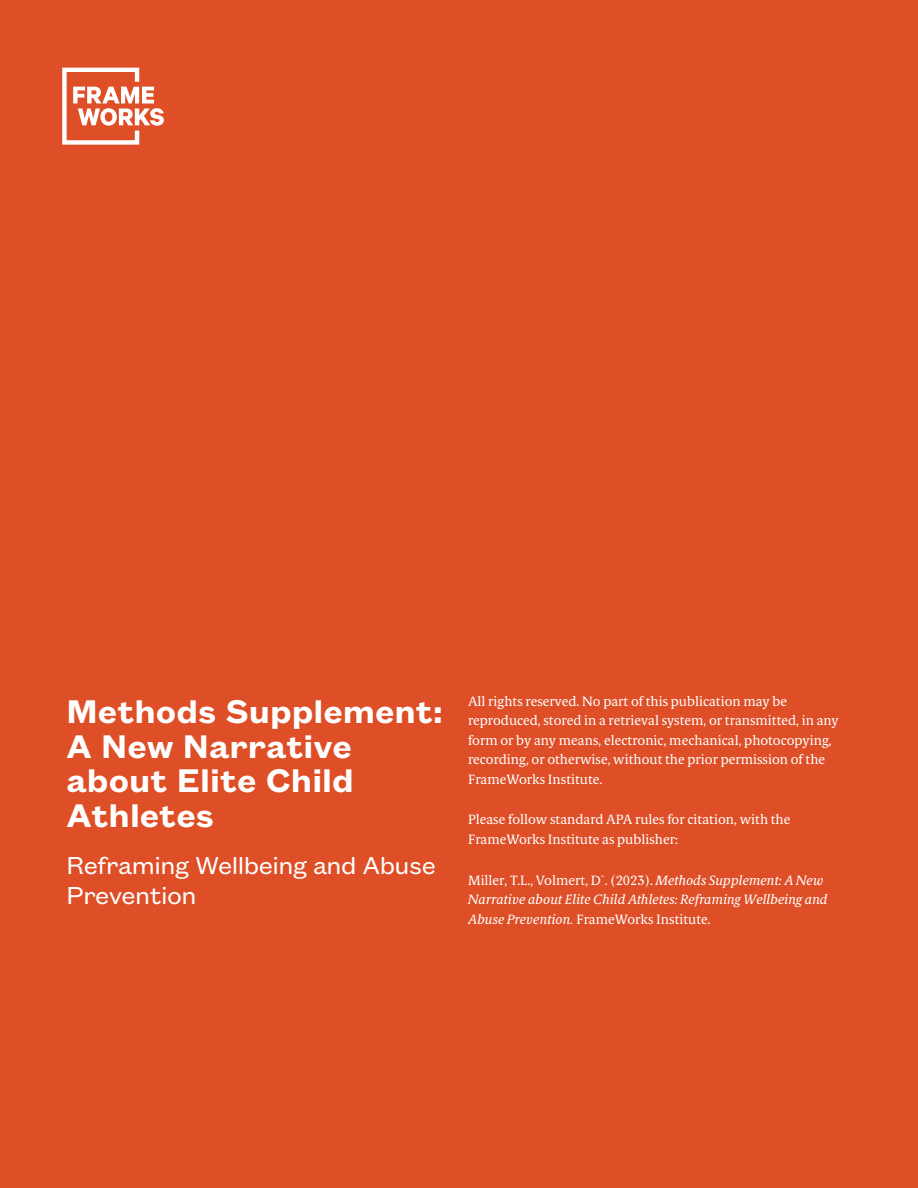
<style>
.page{position:relative;width:918px;height:1188px;background:#de4f27}
.page>*{position:absolute;margin:0;border:0;box-sizing:border-box;transform-origin:0 0}
.Report_title{font:36px/34.5px "Founders Gtsk Txt Sm B";color:#fff}
.Report_Subtitle{font:27px/30px "Founders Grotesk Text";letter-spacing:-.02em;color:#fff}
.Design_credit{font:13.5px/19.5px "Berlingske Serif Tx";color:#fff}
.Design_credit-2{font:italic 13.5px/19.5px "Berlingske Serif Tx";color:#fff}
.s1{font-style:normal}
</style>
<div class="page">
<svg style="left:62px;top:68px;width:102px;height:77px"></svg>
<p class="Report_title" style="left:67px;top:692px;width:378px">Methods Supplement:<br>A New Narrative about Elite Child<br>Athletes</p>
<p class="Report_Subtitle" style="left:67px;top:848px;width:371px">Reframing Wellbeing and Abuse<br>Prevention</p>
<p class="Design_credit" style="left:468px;top:691px;width:372px">All rights reserved. No part of this publication may be reproduced, stored in a retrieval system, or transmitted, in any form or by any means, electronic, mechanical, photocopying, recording, or otherwise, without the prior permission of the FrameWorks Institute.</p>
<p class="Design_credit" style="left:468px;top:810px;width:324px">Please follow standard APA rules for citation, with the<br>FrameWorks Institute as publisher:</p>
<p class="Design_credit-2" style="left:468px;top:869px;width:361px"><span class="s1">Miller, T.L., Volmert, D`. (2023).</span> Methods Supplement: A New<br>Narrative about Elite Child Athletes: Reframing Wellbeing and<br>Abuse Prevention. <span class="s1">FrameWorks Institute.</span></p>
</div>
